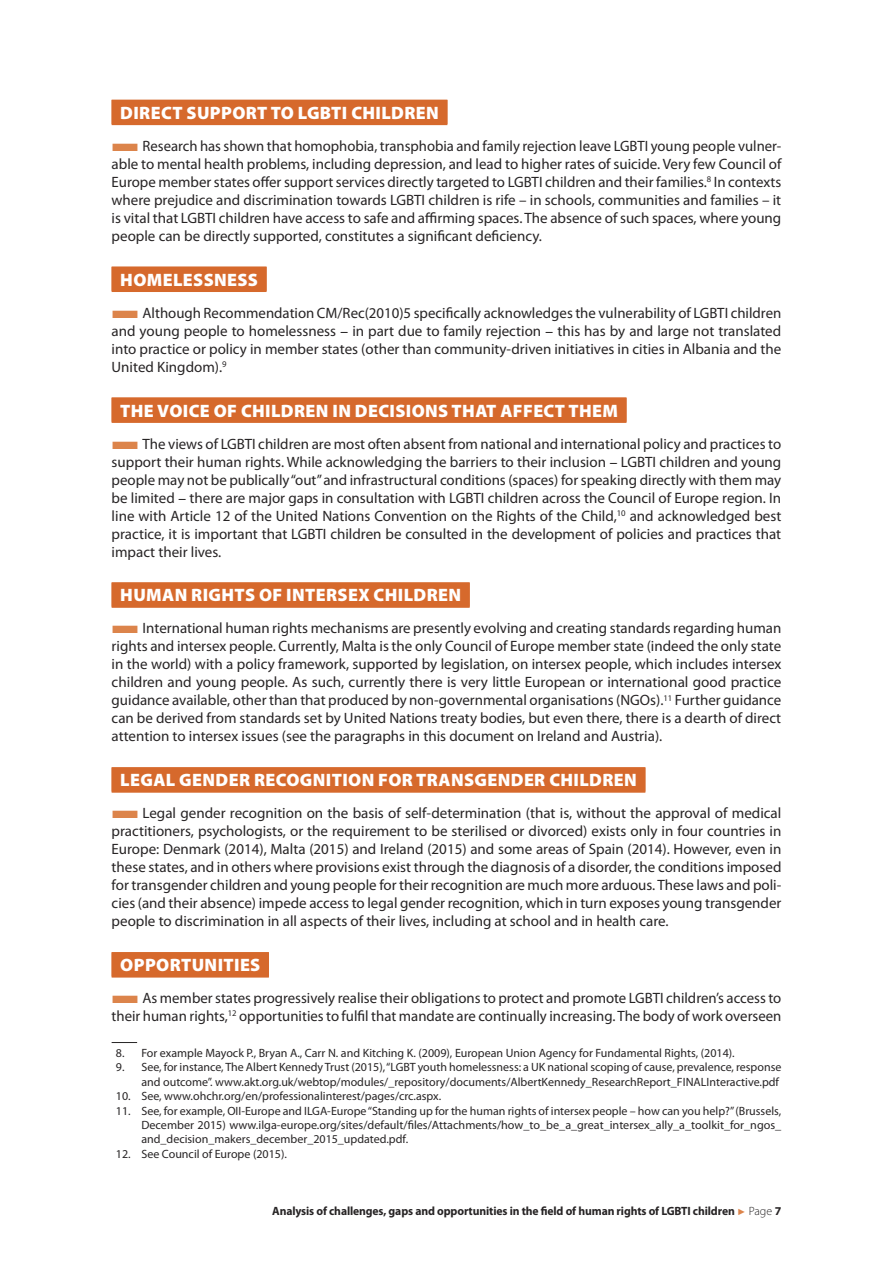
<style>
.page{position:relative;width:893px;height:1263px;background:#fff}
.page>*{position:absolute;margin:0;border:0;box-sizing:border-box;transform-origin:0 0}
.t1{font:900 18px "Myriad Pro";letter-spacing:.02em;color:#fff}
.t2{font:15px/18px "Myriad Pro";color:#272425;text-align:justify}
.t3{font:12px/14.4px "Myriad Pro";color:#272425;text-align:right}
.t4{font:700 12px "Myriad Pro";letter-spacing:-.01em;color:#272425}
.s1{color:#dc844b}
.s2{font-family:"Arial";font-weight:400;font-size:9px;color:#dc844b}
.s3{font-weight:300}
</style>
<div class="page">
<div style="left:112px;top:100px;width:335px;height:25px;background:#d6692c"></div>
<svg style="left:112px;top:266px;width:155px;height:26px"></svg>
<div style="left:112px;top:267px;width:155px;height:24px;background:#d6692c"></div>
<svg style="left:112px;top:397px;width:514px;height:26px"></svg>
<div style="left:112px;top:398px;width:514px;height:24px;background:#d6692c"></div>
<div style="left:112px;top:582px;width:358px;height:26px;background:#de8858"></div>
<div style="left:112px;top:583px;width:358px;height:24px;background:#d6692c"></div>
<svg style="left:112px;top:767px;width:533px;height:26px"></svg>
<div style="left:112px;top:768px;width:533px;height:24px;background:#d6692c"></div>
<div style="left:112px;top:952px;width:157px;height:25px;background:#d6692c"></div>
<svg style="left:112px;top:1042px;width:25px;height:1px"></svg>
<p class="t1" style="left:120px;top:102px;width:320px">DIRECT SUPPORT TO LGBTI CHILDREN</p>
<p class="t2" style="left:112px;top:138px;width:671px"><span class="s1">■</span>Research has shown that homophobia, transphobia and family rejection leave LGBTI young people vulner&shy;able to mental health problems, including depression, and lead to higher rates of suicide. Very few Council of Europe member states offer support services directly targeted to LGBTI children and their families.<sup>8</sup> In contexts where prejudice and discrimination towards LGBTI children is rife – in schools, communities and families – it is vital that LGBTI children have access to safe and affirming spaces. The absence of such spaces, where young people can be directly supported, constitutes a significant deficiency.</p>
<p class="t1" style="left:120px;top:269px;width:139px">HOMELESSNESS</p>
<p class="t2" style="left:112px;top:305px;width:671px"><span class="s1">■</span>Although Recommendation CM/Rec(2010)5 specifically acknowledges the vulnerability of LGBTI children and young people to homelessness in part due to family rejection this has by and large not translated into practice or policy in member states (other than community-driven initiatives in cities in Albania and the United Kingdom).<sup>9</sup></p>
<p class="t1" style="left:120px;top:400px;width:499px">THE VOICE OF CHILDREN IN DECISIONS THAT AFFECT THEM</p>
<p class="t2" style="left:112px;top:436px;width:671px"><span class="s1">■</span>The views of LGBTI children are most often absent from national and international policy and practices to support their human rights. While acknowledging the barriers to their inclusion LGBTI children and young people may not be publically “out” and infrastructural conditions (spaces) for speaking directly with them may be limited there are major gaps in consultation with LGBTI children across the Council of Europe region. In line with Article 12 of the United Nations Convention on the Rights of the Child,<sup>10</sup> and acknowledged best practice, it is important that LGBTI children be consulted in the development of policies and practices that impact their lives.</p>
<p class="t1" style="left:120px;top:585px;width:342px">HUMAN RIGHTS OF INTERSEX CHILDREN</p>
<p class="t2" style="left:112px;top:621px;width:671px"><span class="s1">■</span>International human rights mechanisms are presently evolving and creating standards regarding human rights and intersex people. Currently, Malta is the only Council of Europe member state (indeed the only state in the world) with a policy framework, supported by legislation, on intersex people, which includes intersex children and young people. As such, currently there is very little European or international good practice guidance available, other than that produced by non-governmental organisations (NGOs).<sup>11</sup> Further guidance can be derived from standards set by United Nations treaty bodies, but even there, there is a dearth of direct attention to intersex issues (see the paragraphs in this document on Ireland and Austria).</p>
<p class="t1" style="left:120px;top:769px;width:518px">LEGAL GENDER RECOGNITION FOR TRANSGENDER CHILDREN</p>
<p class="t2" style="left:112px;top:805px;width:671px"><span class="s1">■</span>Legal gender recognition on the basis of self-determination (that is, without the approval of medical practitioners, psychologists, or the requirement to be sterilised or divorced) exists only in four countries in Europe: Denmark (2014), Malta (2015) and Ireland (2015) and some areas of Spain (2014). However, even in these states, and in others where provisions exist through the diagnosis of a disorder, the conditions imposed for transgender children and young people for their recognition are much more arduous. These laws and poli&shy;cies (and their absence) impede access to legal gender recognition, which in turn exposes young transgender people to discrimination in all aspects of their lives, including at school and in health care.</p>
<p class="t1" style="left:120px;top:954px;width:142px">OPPORTUNITIES</p>
<p class="t2" style="left:112px;top:990px;width:671px"><span class="s1">■</span>As member states progressively realise their obligations to protect and promote LGBTI children’s access to their human rights,<sup>12</sup> opportunities to fulfil that mandate are continually increasing. The body of work overseen</p>
<p class="t3" style="left:116px;top:1047px;width:620px">8. For example Mayock P., Bryan A., Carr N. and Kitching K. (2009), European Union Agency for Fundamental Rights, (2014).</p>
<p class="t3" style="left:116px;top:1061px;width:667px">9. See, for instance, The Albert Kennedy Trust (2015), “LGBT youth homelessness: a UK national scoping of cause, prevalence, response and outcome”. www.akt.org.uk/webtop/modules/_repository/documents/AlbertKennedy_ResearchReport_FINALInteractive.pdf</p>
<p class="t3" style="left:116px;top:1090px;width:327px">10. See, www.ohchr.org/en/professionalinterest/pages/crc.aspx.</p>
<p class="t3" style="left:141px;top:1104px;width:641px;text-align:justify;text-indent:-26px">11. See, for example, OII-Europe and ILGA-Europe “Standing up for the human rights of intersex people – how can you help?” (Brussels, December 2015) www.ilga-europe.org/sites/default/files/Attachments/how_to_be_a_great_intersex_ally_a_toolkit_for_ngos_ and_decision_makers_december_2015_updated.pdf.</p>
<p class="t3" style="left:116px;top:1147px;width:173px">12. See Council of Europe (2015).</p>
<p class="t4" style="left:272px;top:1206px;width:511px">Analysis of challenges, gaps and opportunities in the field of human rights of LGBTI children <span class="s2">►</span> <span class="s3">Page</span> 7</p>
</div>
